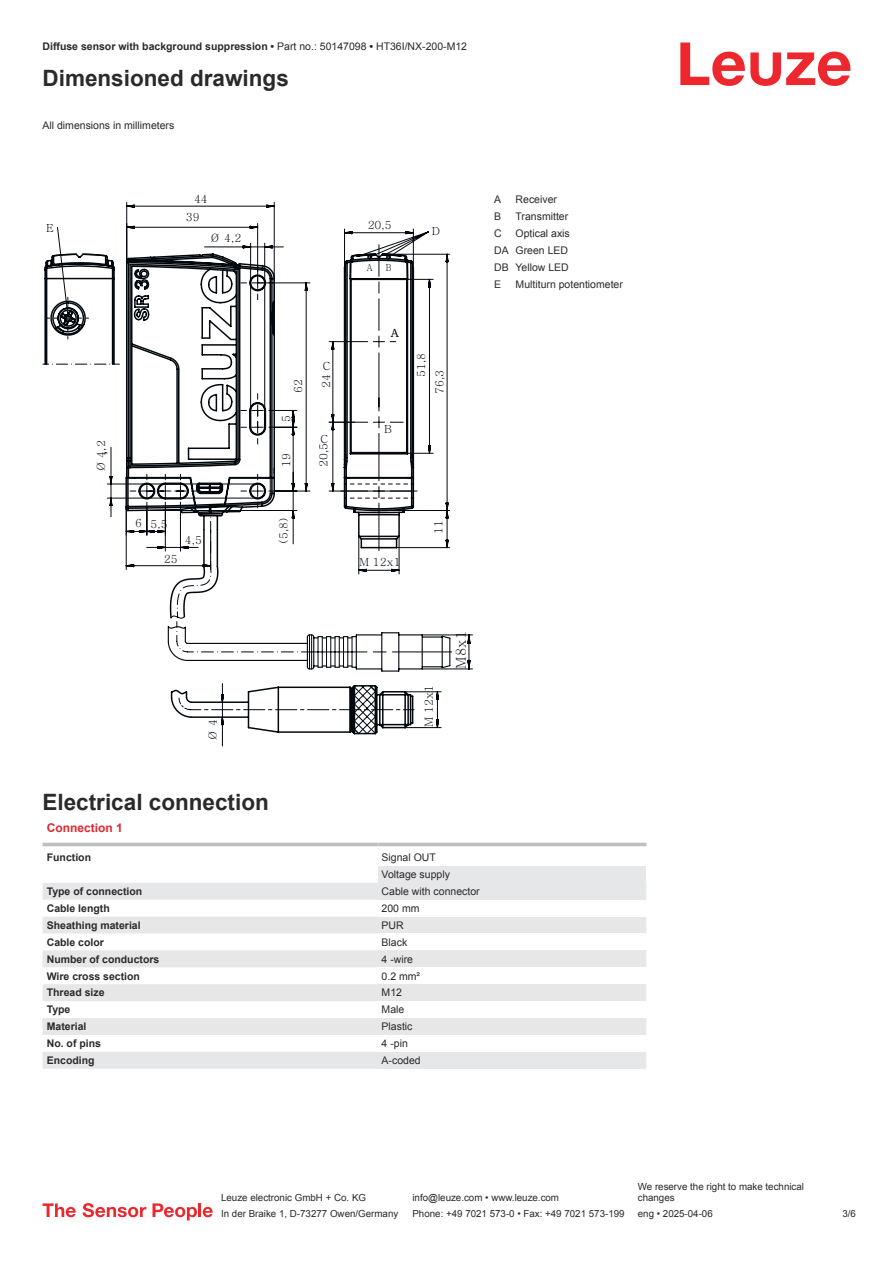
<style>
.page{position:relative;width:893px;height:1263px;background:#fff}
.page>*{position:absolute;margin:0;border:0;box-sizing:border-box;transform-origin:0 0}
.t1{font:700 22.5px "Arial";color:#2b292a}
.t2{font:13.5px "Arial Unicode MS KS Cms UHC H";color:#03080e}
.t3{font:700 12px "Arial";color:#db2a30}
.t4{font:11.1px/17.9px "Arial Unicode MS KS Cms UHC H";color:#03080e}
.t5{font:700 10.5px "Arial";color:#2b292a}
.t6{font:10.5px/17px "Arial";color:#2b292a}
.t7{font:9.75px/11.7px "Arial";color:#2b292a}
.t8{font:9.75px "Arial Unicode MS KS Cms UHC H";color:#03080e;scale:.83 1}
.s1{font-weight:400}
</style>
<div class="page">
<svg style="left:680px;top:43px;width:170px;height:43px"></svg>
<svg style="left:43px;top:842px;width:603px;height:5px"></svg>
<svg style="left:43px;top:883px;width:335px;height:186px;fill:#e6e7e9"></svg>
<hr style="left:43px;top:843px;width:335px;height:3px;background:#bdbfc1">
<hr style="left:378px;top:843px;width:268px;height:3px;background:#bdbfc1">
<div style="left:378px;top:866px;width:268px;height:17px;background:#e6e7e9"></div>
<div style="left:378px;top:883px;width:268px;height:17px;background:#e6e7e9"></div>
<div style="left:378px;top:916px;width:268px;height:17px;background:#e6e7e9"></div>
<div style="left:378px;top:950px;width:268px;height:17px;background:#e6e7e9"></div>
<div style="left:378px;top:984px;width:268px;height:17px;background:#e6e7e9"></div>
<div style="left:378px;top:1018px;width:268px;height:17px;background:#e6e7e9"></div>
<div style="left:378px;top:1052px;width:268px;height:17px;background:#e6e7e9"></div>
<svg style="left:43px;top:1203px;width:33px;height:14px"></svg>
<svg style="left:83px;top:1203px;width:63px;height:14px"></svg>
<svg style="left:153px;top:1203px;width:44px;height:17px"></svg>
<hr style="left:198px;top:1203px;width:3px;height:14px;background:#ed272d">
<svg style="left:203px;top:1207px;width:10px;height:10px"></svg>
<svg style="left:126px;top:202px;width:149px;height:24px"></svg>
<svg style="left:57px;top:226px;width:384px;height:520px"></svg>
<svg style="left:43px;top:244px;width:407px;height:484px"></svg>
<svg style="left:167px;top:621px;width:306px;height:51px"></svg>
<p class="t5" style="left:43px;top:43px;width:426px">Diffuse sensor with background suppression • <span class="s1">Part no.: 50147098</span> • <span class="s1">HT36I/NX-200-M12</span></p>
<h1 class="t1" style="left:43px;top:70px;width:248px">Dimensioned drawings</h1>
<p class="t6" style="left:43px;top:117px;width:133px">All dimensions in millimeters</p>
<p class="t4" style="left:186px;top:190px;width:23px;text-indent:8px">44<br>39</p>
<p class="t4" style="left:368px;top:216px;width:26px">20,5</p>
<p class="t4" style="left:46px;top:219px;width:9px">E</p>
<p class="t4" style="left:432px;top:222px;width:10px">D</p>
<p class="t4" style="left:210px;top:229px;width:33px">Ø 4,2</p>
<p class="t8" style="left:367px;top:262px;width:9px">A</p>
<p class="t8" style="left:386px;top:262px;width:8px">B</p>
<p class="t4" style="left:92px;top:472px;width:33px;rotate:-90deg">Ø 4,2</p>
<p class="t4" style="left:135px;top:515px;width:34px">6 5,5</p>
<p class="t4" style="left:164px;top:550px;width:15px">25</p>
<p class="t4" style="left:185px;top:531px;width:19px">4,5</p>
<p class="t4" style="left:289px;top:393px;width:15px;rotate:-90deg">62</p>
<p class="t4" style="left:277px;top:422px;width:8px;rotate:-90deg">5</p>
<p class="t4" style="left:277px;top:467px;width:15px;rotate:-90deg">19</p>
<p class="t4" style="left:323px;top:357px;width:9px">C</p>
<p class="t4" style="left:317px;top:388px;width:15px;rotate:-90deg">24</p>
<p class="t4" style="left:321px;top:429px;width:9px">C</p>
<p class="t4" style="left:314px;top:467px;width:26px;rotate:-90deg">20,5</p>
<p class="t4" style="left:274px;top:545px;width:30px;rotate:-90deg">(5,8)</p>
<p class="t4" style="left:391px;top:324px;width:10px">A</p>
<p class="t4" style="left:384px;top:420px;width:9px">B</p>
<p class="t4" style="left:412px;top:394px;width:42px;line-height:18.3px;text-indent:16px;rotate:-90deg">51,8<br>76,3</p>
<p class="t4" style="left:359px;top:553px;width:43px">M 12x1</p>
<p class="t4" style="left:430px;top:534px;width:15px;rotate:-90deg">11</p>
<p class="t6" style="left:494px;top:192px;width:9px">A</p>
<p class="t6" style="left:516px;top:192px;width:43px">Receiver</p>
<p class="t6" style="left:494px;top:209px;width:9px">B</p>
<p class="t6" style="left:516px;top:209px;width:54px">Transmitter</p>
<p class="t6" style="left:494px;top:226px;width:9px">C</p>
<p class="t6" style="left:494px;top:226px;width:77px;text-indent:21px">Optical axis<br>DA Green LED<br>DB Yellow LED<br>E</p>
<p class="t6" style="left:516px;top:277px;width:109px">Multiturn potentiometer</p>
<p class="t4" style="left:204px;top:741px;width:23px;rotate:-90deg">Ø 4</p>
<p class="t4" style="left:420px;top:727px;width:43px;rotate:-90deg">M 12x1</p>
<p class="t2" style="left:454px;top:669px;width:39px;rotate:-90deg">M8x1</p>
<h1 class="t1" style="left:43px;top:793px;width:228px">Electrical connection</h1>
<p class="t3" style="left:47px;top:823px;width:78px">Connection 1</p>
<p class="t5" style="left:47px;top:853px;width:46px">Function</p>
<p class="t6" style="left:382px;top:850px;width:70px">Signal OUT<br>Voltage supply</p>
<p class="t5" style="left:47px;top:887px;width:97px">Type of connection</p>
<p class="t6" style="left:382px;top:884px;width:100px">Cable with connector</p>
<p class="t5" style="left:47px;top:904px;width:65px">Cable length</p>
<p class="t6" style="left:382px;top:901px;width:39px">200 mm</p>
<p class="t5" style="left:47px;top:921px;width:95px">Sheathing material</p>
<p class="t6" style="left:382px;top:917px;width:24px">PUR</p>
<p class="t5" style="left:47px;top:938px;width:59px">Cable color</p>
<p class="t6" style="left:382px;top:934px;width:27px">Black</p>
<p class="t5" style="left:47px;top:955px;width:114px">Number of conductors</p>
<p class="t6" style="left:382px;top:951px;width:33px">4 -wire</p>
<p class="t5" style="left:47px;top:972px;width:95px">Wire cross section</p>
<p class="t6" style="left:382px;top:968px;width:40px">0.2 mm²</p>
<p class="t5" style="left:47px;top:989px;width:59px">Thread size</p>
<p class="t6" style="left:382px;top:985px;width:22px">M12</p>
<p class="t5" style="left:47px;top:1006px;width:25px">Type</p>
<p class="t6" style="left:382px;top:1002px;width:24px">Male</p>
<p class="t5" style="left:47px;top:1022px;width:41px">Material</p>
<p class="t6" style="left:382px;top:1019px;width:32px">Plastic</p>
<p class="t5" style="left:47px;top:1039px;width:56px">No. of pins</p>
<p class="t6" style="left:382px;top:1036px;width:28px">4 -pin</p>
<p class="t5" style="left:47px;top:1056px;width:49px">Encoding</p>
<p class="t6" style="left:382px;top:1053px;width:41px">A-coded</p>
<p class="t7" style="left:221px;top:1193px;width:146px">Leuze electronic GmbH + Co. KG</p>
<p class="t7" style="left:412px;top:1193px;width:148px">info@leuze.com • www.leuze.com</p>
<p class="t7" style="left:638px;top:1181px;width:168px">We reserve the right to make technical changes</p>
<p class="t7" style="left:221px;top:1209px;width:179px">In der Braike 1, D-73277 Owen/Germany</p>
<p class="t7" style="left:412px;top:1209px;width:214px">Phone: +49 7021 573-0 • Fax: +49 7021 573-199</p>
<p class="t7" style="left:638px;top:1209px;width:76px">eng • 2025-04-06</p>
<p class="t7" style="left:842px;top:1209px;width:15px">3 /6</p>
</div>
